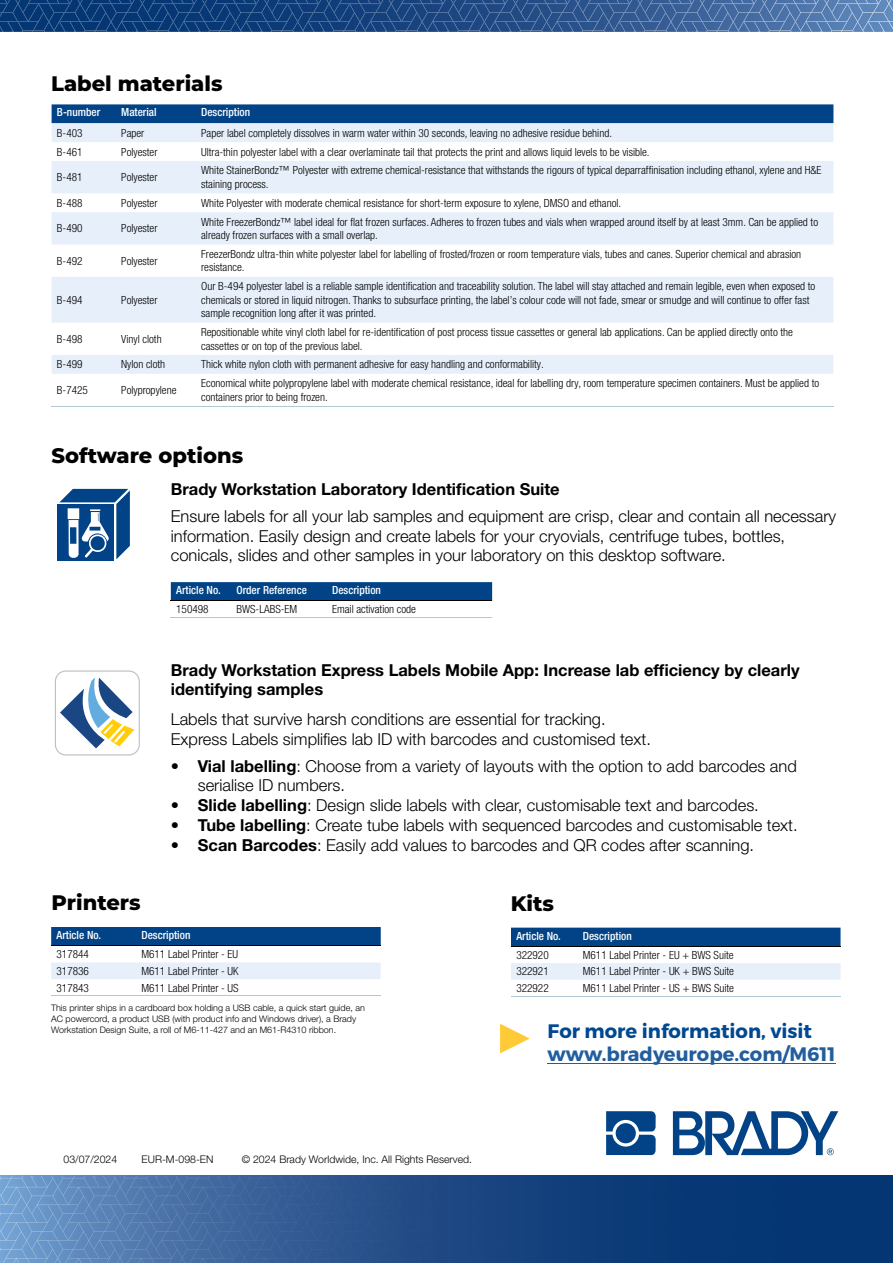
<style>
.page{position:relative;width:893px;height:1263px;background:#fff}
.page>*{position:absolute;margin:0;border:0;box-sizing:border-box;transform-origin:0 0}
.t1{font:800 21px "Montserrat";color:#000}
.t2{font:700 19.5px "Montserrat";color:#004990}
.t3{font:700 19.5px "Montserrat";color:#215e9e}
.t4{font:300 16.5px/19.8px "Helvetica Neue LT Pro";color:#000}
.t5{font:700 16.5px/19.8px "Helvetica Neue LT Pro";color:#000}
.t6{font:300 condensed 11.25px/13.5px "Helvetica Neue LT Pro";color:#000}
.t7{font:500 condensed 11.25px "Helvetica Neue LT Pro";color:#fff}
.t8{font:300 10.5px "Helvetica Neue LT Pro";color:#000}
.t9{font:300 9px/10.8px "Helvetica Neue LT Pro";color:#000}
.s1{font-weight:700}
</style>
<div class="page">
<img style="left:0;top:0;width:121px;height:32px">
<img style="left:121px;top:0;width:125px;height:32px">
<img style="left:246px;top:0;width:186px;height:32px">
<img style="left:432px;top:0;width:130px;height:32px">
<img style="left:562px;top:0;width:181px;height:32px">
<img style="left:743px;top:0;width:150px;height:32px">
<img style="left:0;top:1176px;width:37px;height:87px">
<img style="left:37px;top:1176px;width:187px;height:87px">
<img style="left:224px;top:1176px;width:129px;height:87px">
<img style="left:353px;top:1176px;width:182px;height:87px">
<div style="left:535px;top:1176px;width:186px;height:87px;background:#0b3b77"></div>
<div style="left:721px;top:1176px;width:125px;height:87px;background:#053674"></div>
<div style="left:846px;top:1176px;width:47px;height:87px;background:#043673"></div>
<svg style="left:606px;top:1111px;width:50px;height:44px;background:#30669c"></svg>
<div style="left:616px;top:1123px;width:20px;height:20px;background:#014386;border-radius:50%"></div>
<svg style="left:673px;top:1111px;width:165px;height:44px"></svg>
<svg style="left:500px;top:1024px;width:30px;height:29px"></svg>
<hr style="left:548px;top:1063px;width:288px;height:1px;background:#215e9e">
<div style="left:51px;top:927px;width:330px;height:18px;background:#014386"></div>
<div style="left:51px;top:962px;width:330px;height:17px;background:#e7f0fa"></div>
<hr style="left:51px;top:945px;width:85px;height:1px;background:#000">
<hr style="left:136px;top:945px;width:245px;height:1px;background:#000">
<hr style="left:51px;top:995px;width:85px;height:1px;background:#b1c9d6">
<hr style="left:136px;top:995px;width:245px;height:1px;background:#b1c9d6">
<svg style="left:171px;top:582px;width:321px;height:19px;background:#02407f"></svg>
<hr style="left:171px;top:601px;width:60px;height:1px;background:#000">
<hr style="left:231px;top:601px;width:96px;height:1px;background:#000">
<hr style="left:327px;top:601px;width:165px;height:1px;background:#000">
<hr style="left:171px;top:617px;width:60px;height:1px;background:#b1c9d6">
<hr style="left:231px;top:617px;width:96px;height:1px;background:#b1c9d6">
<hr style="left:327px;top:617px;width:165px;height:1px;background:#b1c9d6">
<div style="left:52px;top:104px;width:781px;height:19px;background:#014386"></div>
<svg style="left:52px;top:123px;width:781px;height:251px;fill:#e7f0fa"></svg>
<hr style="left:52px;top:406px;width:64px;height:1px;background:#b1c9d6">
<hr style="left:116px;top:406px;width:80px;height:1px;background:#b1c9d6">
<hr style="left:196px;top:406px;width:637px;height:1px;background:#b1c9d6">
<div style="left:58px;top:505px;width:56px;height:56px;background:#014386"></div>
<svg style="left:59px;top:489px;width:71px;height:70px"></svg>
<svg style="left:55px;top:670px;width:85px;height:85px"></svg>
<div style="left:511px;top:928px;width:329px;height:18px;background:#014386"></div>
<div style="left:511px;top:963px;width:329px;height:17px;background:#e7f0fa"></div>
<hr style="left:511px;top:946px;width:66px;height:1px;background:#000">
<hr style="left:577px;top:946px;width:263px;height:1px;background:#000">
<hr style="left:511px;top:996px;width:66px;height:1px;background:#b1c9d6">
<hr style="left:577px;top:996px;width:263px;height:1px;background:#b1c9d6">
<h1 class="t1" style="left:51px;top:68px;width:173px">Label materials</h1>
<p class="t7" style="left:57px;top:106px;width:45px">B-number</p>
<p class="t7" style="left:121px;top:106px;width:37px">Material</p>
<p class="t7" style="left:201px;top:106px;width:50px">Description</p>
<p class="t6" style="left:57px;top:126px;width:27px">B-403</p>
<p class="t6" style="left:121px;top:126px;width:25px">Paper</p>
<p class="t6" style="left:201px;top:126px;width:412px">Paper label completely dissolves in warm water within 30 seconds, leaving no adhesive residue behind.</p>
<p class="t6" style="left:57px;top:145px;width:27px">B-461</p>
<p class="t6" style="left:121px;top:145px;width:38px">Polyester</p>
<p class="t6" style="left:201px;top:145px;width:450px">Ultra-thin polyester label with a clear overlaminate tail that protects the print and allows liquid levels to be visible.</p>
<p class="t6" style="left:57px;top:170px;width:27px">B-481</p>
<p class="t6" style="left:121px;top:170px;width:38px">Polyester</p>
<p class="t6" style="left:201px;top:164px;width:622px">White StainerBondz™ Polyester with extreme chemical-resistance that withstands the rigours of typical deparraffinisation including ethanol, xylene and H&amp;E staining process.</p>
<p class="t6" style="left:57px;top:196px;width:27px">B-488</p>
<p class="t6" style="left:121px;top:196px;width:38px">Polyester</p>
<p class="t6" style="left:201px;top:196px;width:422px">White Polyester with moderate chemical resistance for short-term exposure to xylene, DMSO and ethanol.</p>
<p class="t6" style="left:57px;top:222px;width:27px">B-490</p>
<p class="t6" style="left:121px;top:222px;width:38px">Polyester</p>
<p class="t6" style="left:201px;top:215px;width:618px">White FreezerBondz™ label ideal for flat frozen surfaces. Adheres to frozen tubes and vials when wrapped around itself by at least 3mm. Can be applied to already frozen surfaces with a small overlap.</p>
<p class="t6" style="left:57px;top:254px;width:27px">B-492</p>
<p class="t6" style="left:121px;top:254px;width:38px">Polyester</p>
<p class="t6" style="left:201px;top:247px;width:602px">FreezerBondz ultra-thin white polyester label for labelling of frosted/frozen or room temperature vials, tubes and canes. Superior chemical and abrasion resistance.</p>
<p class="t6" style="left:57px;top:293px;width:27px">B-494</p>
<p class="t6" style="left:121px;top:293px;width:38px">Polyester</p>
<p class="t6" style="left:201px;top:279px;width:616px">Our B-494 polyester label is a reliable sample identification and traceability solution. The label will stay attached and remain legible, even when exposed to chemicals or stored in liquid nitrogen. Thanks to subsurface printing, the label’s colour code will not fade, smear or smudge and will continue to offer fast sample recognition long after it was printed.</p>
<p class="t6" style="left:57px;top:332px;width:27px">B-498</p>
<p class="t6" style="left:121px;top:332px;width:42px">Vinyl cloth</p>
<p class="t6" style="left:201px;top:325px;width:593px">Repositionable white vinyl cloth label for re-identification of post process tissue cassettes or general lab applications. Can be applied directly onto the cassettes or on top of the previous label.</p>
<p class="t6" style="left:57px;top:358px;width:27px">B-499</p>
<p class="t6" style="left:121px;top:358px;width:45px">Nylon cloth</p>
<p class="t6" style="left:201px;top:358px;width:344px">Thick white nylon cloth with permanent adhesive for easy handling and conformability.</p>
<p class="t6" style="left:57px;top:383px;width:32px">B-7425</p>
<p class="t6" style="left:121px;top:383px;width:57px">Polypropylene</p>
<p class="t6" style="left:201px;top:376px;width:619px">Economical white polypropylene label with moderate chemical resistance, ideal for labelling dry, room temperature specimen containers. Must be applied to containers prior to being frozen.</p>
<h1 class="t1" style="left:52px;top:440px;width:193px">Software options</h1>
<h3 class="t5" style="left:171px;top:478px;width:390px">Brady Workstation Laboratory Identification Suite</h3>
<p class="t4" style="left:171px;top:506px;width:667px">Ensure labels for all your lab samples and equipment are crisp, clear and contain all necessary information. Easily design and create labels for your cryovials, centrifuge tubes, bottles, conicals, slides and other samples in your laboratory on this desktop software.</p>
<p class="t7" style="left:176px;top:583px;width:46px">Article No.</p>
<p class="t7" style="left:236px;top:583px;width:72px">Order Reference</p>
<p class="t7" style="left:332px;top:583px;width:50px">Description</p>
<p class="t6" style="left:176px;top:602px;width:34px">150498</p>
<p class="t6" style="left:236px;top:602px;width:62px">BWS-LABS-EM</p>
<p class="t6" style="left:332px;top:602px;width:85px">Email activation code</p>
<h3 class="t5" style="left:171px;top:659px;width:630px">Brady Workstation Express Labels Mobile App: Increase lab efficiency by clearly identifying samples</h3>
<h3 class="t4" style="left:171px;top:709px;width:482px">Labels that survive harsh conditions are essential for tracking.<br>Express Labels simplifies lab ID with barcodes and customised text.</h3>
<h3 class="t4" style="left:198px;top:755px;width:600px;text-indent:-27px"><span class="s1">• Vial labelling</span>: Choose from a variety of layouts with the option to add barcodes and serialise ID numbers.</h3>
<h3 class="t4" style="left:171px;top:795px;width:589px"><span class="s1">• Slide labelling</span>: Design slide labels with clear, customisable text and barcodes.</h3>
<h3 class="t4" style="left:171px;top:815px;width:628px"><span class="s1">• Tube labelling</span>: Create tube labels with sequenced barcodes and customisable text.</h3>
<h3 class="t4" style="left:171px;top:835px;width:585px"><span class="s1">• Scan Barcodes</span>: Easily add values to barcodes and QR codes after scanning.</h3>
<h1 class="t1" style="left:52px;top:887px;width:91px">Printers</h1>
<p class="t7" style="left:57px;top:928px;width:46px">Article No.</p>
<p class="t7" style="left:141px;top:928px;width:50px">Description</p>
<p class="t6" style="left:57px;top:947px;width:34px">317844</p>
<p class="t6" style="left:141px;top:947px;width:98px">M611 Label Printer - EU</p>
<p class="t6" style="left:57px;top:964px;width:34px">317836</p>
<p class="t6" style="left:141px;top:964px;width:99px">M611 Label Printer - UK</p>
<p class="t6" style="left:57px;top:981px;width:34px">317843</p>
<p class="t6" style="left:141px;top:981px;width:99px">M611 Label Printer - US</p>
<p class="t9" style="left:51px;top:1002px;width:315px">This printer ships in a cardboard box holding a USB cable, a quick start guide, an<br>AC powercord, a product USB (with product info and Windows driver), a Brady<br>Workstation Design Suite, a roll of M6-11-427 and an M61-R4310 ribbon.</p>
<p class="t8" style="left:64px;top:1153px;width:55px">03/07/2024</p>
<p class="t8" style="left:142px;top:1153px;width:73px">EUR-M-098-EN</p>
<p class="t8" style="left:242px;top:1153px;width:232px">© 2024 Brady Worldwide, Inc. All Rights Reserved.</p>
<h1 class="t1" style="left:511px;top:888px;width:45px">Kits</h1>
<p class="t7" style="left:516px;top:929px;width:46px">Article No.</p>
<p class="t7" style="left:583px;top:929px;width:50px">Description</p>
<p class="t6" style="left:516px;top:948px;width:34px">322920</p>
<p class="t6" style="left:583px;top:948px;width:152px">M611 Label Printer - EU + BWS Suite</p>
<p class="t6" style="left:516px;top:965px;width:34px">322921</p>
<p class="t6" style="left:583px;top:965px;width:153px">M611 Label Printer - UK + BWS Suite</p>
<p class="t6" style="left:516px;top:981px;width:34px">322922</p>
<p class="t6" style="left:583px;top:981px;width:153px">M611 Label Printer - US + BWS Suite</p>
<h2 class="t2" style="left:548px;top:1019px;width:266px">For more information, visit</h2>
<h2 class="t3" style="left:548px;top:1042px;width:289px">www.bradyeurope.com/M611</h2>
</div>
